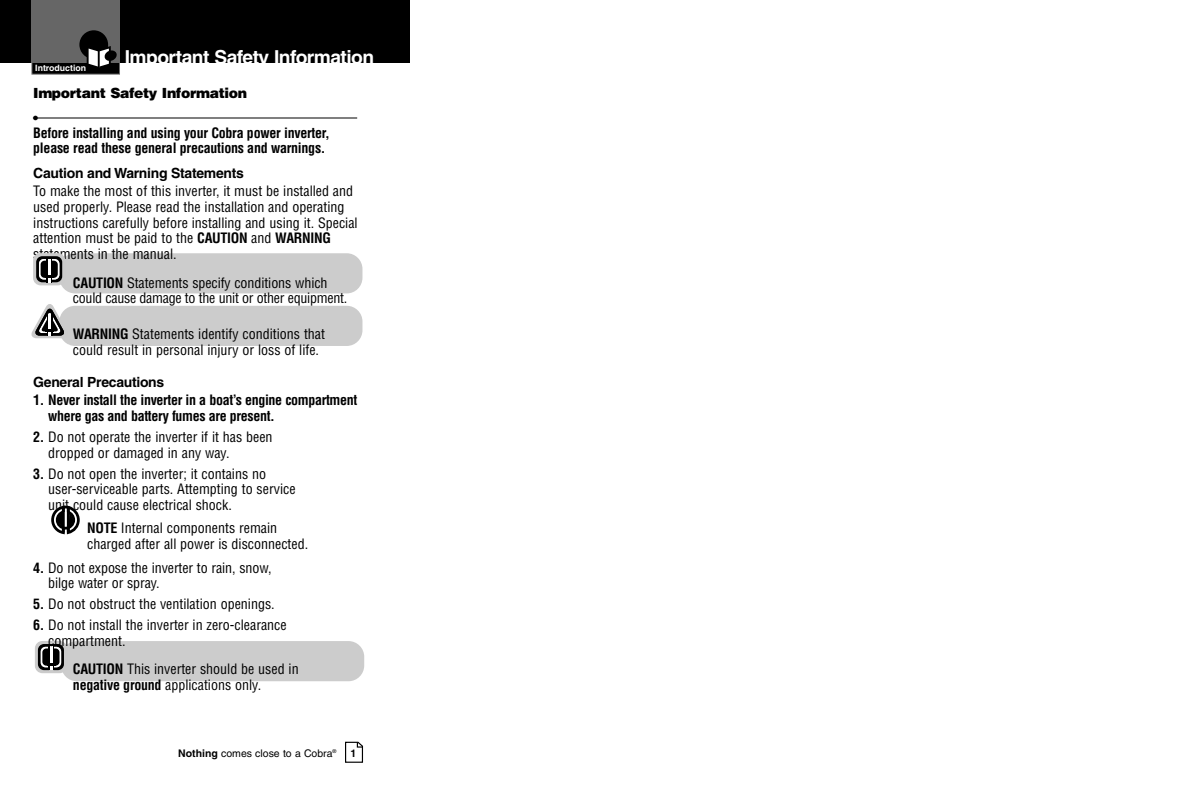
<style>
.page{position:relative;width:1182px;height:788px;background:#fff}
.page>*{position:absolute;margin:0;border:0;box-sizing:border-box;transform-origin:0 0}
.t1{font:700 19.25px "Helvetica";letter-spacing:-.03em;color:#fff}
.t2{font:condensed 14px/15.8px "Helvetica";color:#000}
.t3{font:700 condensed 14px/15.8px "Helvetica";letter-spacing:-.02em;color:#000}
.t4{font:condensed 14px/15.8px "Helvetica";letter-spacing:-.02em;color:#000}
.t5{font:700 14px "Helvetica";letter-spacing:-.02em;color:#000}
.t6{font:900 14px "Helvetica";letter-spacing:-.025em;color:#000}
.t7{font:10.5px "Helvetica";color:#000}
.t8{font:700 10.5px "Helvetica";color:#000}
.t9{font:700 8.75px "Helvetica";color:#fff}
.t10{font:5.25px "Helvetica";color:#000}
.s1{font-weight:700}
</style>
<div class="page">
<div style="left:61px;top:641px;width:303px;height:40px;background:#ccc;border-radius:16px"></div>
<div style="left:35px;top:641px;width:32px;height:32px;background:#cbcbcb;border-radius:7px"></div>
<svg style="left:38px;top:644px;width:26px;height:26px"></svg>
<div style="left:59px;top:253px;width:303px;height:40px;background:#ccc;border-radius:16px"></div>
<div style="left:59px;top:306px;width:303px;height:40px;background:#ccc;border-radius:16px"></div>
<svg style="left:345px;top:741px;width:18px;height:21px"></svg>
<div style="left:0;top:0;width:410px;height:63px;background:#000"></div>
<div style="left:32px;top:62px;width:87px;height:12px;background:#000"></div>
<div style="left:32px;top:61px;width:88px;height:14px;border:1px solid #666"></div>
<div style="left:32px;top:0;width:88px;height:63px;background:#666"></div>
<div style="left:80px;top:31px;width:27px;height:27px;background:#000;border-radius:50%"></div>
<div style="left:79px;top:30px;width:29px;height:29px;border:2px solid #000;border-radius:50%"></div>
<svg style="left:87px;top:46px;width:30px;height:22px"></svg>
<hr style="left:33px;top:117px;width:324px;height:1px;background:#000">
<svg style="left:51px;top:505px;width:29px;height:30px"></svg>
<svg style="left:31px;top:304px;width:38px;height:34px"></svg>
<div style="left:33px;top:253px;width:32px;height:32px;background:linear-gradient(to right,#cbcbcb,#cbcbcb);border-radius:7px"></div>
<svg style="left:36px;top:256px;width:26px;height:26px"></svg>
<h1 class="t1" style="left:125px;top:50px;width:251px">Important Safety Information</h1>
<p class="t6" style="left:33px;top:88px;width:215px">Important Safety Information</p>
<p class="t5" style="left:33px;top:112px;width:6px">•</p>
<p class="t3" style="left:33px;top:126px;width:298px">Before installing and using your Cobra power inverter, please read these general precautions and warnings.</p>
<p class="t5" style="left:33px;top:168px;width:212px">Caution and Warning Statements</p>
<p class="t2" style="left:33px;top:184px;width:326px">To make the most of this inverter, it must be installed and used properly. Please read the installation and operating instructions carefully before installing and using it. Special attention must be paid to the <span class="s1">CAUTION</span> and <span class="s1">WARNING </span>statements in the manual.</p>
<p class="t4" style="left:73px;top:276px;width:276px"><span class="s1">CAUTION</span> Statements specify conditions which could cause damage to the unit or other equipment.</p>
<p class="t2" style="left:73px;top:327px;width:253px"><span class="s1">WARNING</span> Statements identify conditions that could result in personal injury or loss of life.</p>
<p class="t5" style="left:33px;top:377px;width:132px">General Precautions</p>
<p class="t3" style="left:48px;top:393px;width:311px;text-indent:-15px">1. Never install the inverter in a boat’s engine compartment where gas and battery fumes are present.</p>
<p class="t2" style="left:48px;top:430px;width:226px;text-indent:-15px"><span class="s1">2.</span> Do not operate the inverter if it has been dropped or damaged in any way.</p>
<p class="t2" style="left:48px;top:466px;width:249px;text-indent:-15px"><span class="s1">3.</span> Do not open the inverter; it contains no user-serviceable parts. Attempting to service unit could cause electrical shock.</p>
<p class="t2" style="left:87px;top:521px;width:222px"><span class="s1">NOTE</span> Internal components remain charged after all power is disconnected.</p>
<p class="t2" style="left:48px;top:560px;width:225px;text-indent:-15px"><span class="s1">4.</span> Do not expose the inverter to rain, snow, bilge water or spray.</p>
<p class="t2" style="left:33px;top:597px;width:243px"><span class="s1">5.</span> Do not obstruct the ventilation openings.</p>
<p class="t2" style="left:48px;top:618px;width:240px;text-indent:-15px"><span class="s1">6.</span> Do not install the inverter in zero-clearance compartment.</p>
<p class="t2" style="left:73px;top:662px;width:227px"><span class="s1">CAUTION</span> This inverter should be used in <span class="s1">negative ground</span> applications only.</p>
<p class="t9" style="left:35px;top:65px;width:52px">Introduction</p>
<p class="t7" style="left:178px;top:749px;width:156px"><span class="s1">Nothing</span> comes close to a Cobra</p>
<p class="t8" style="left:350px;top:749px;width:7px">1</p>
<p class="t10" style="left:332px;top:749px;width:5px">®</p>
</div>
